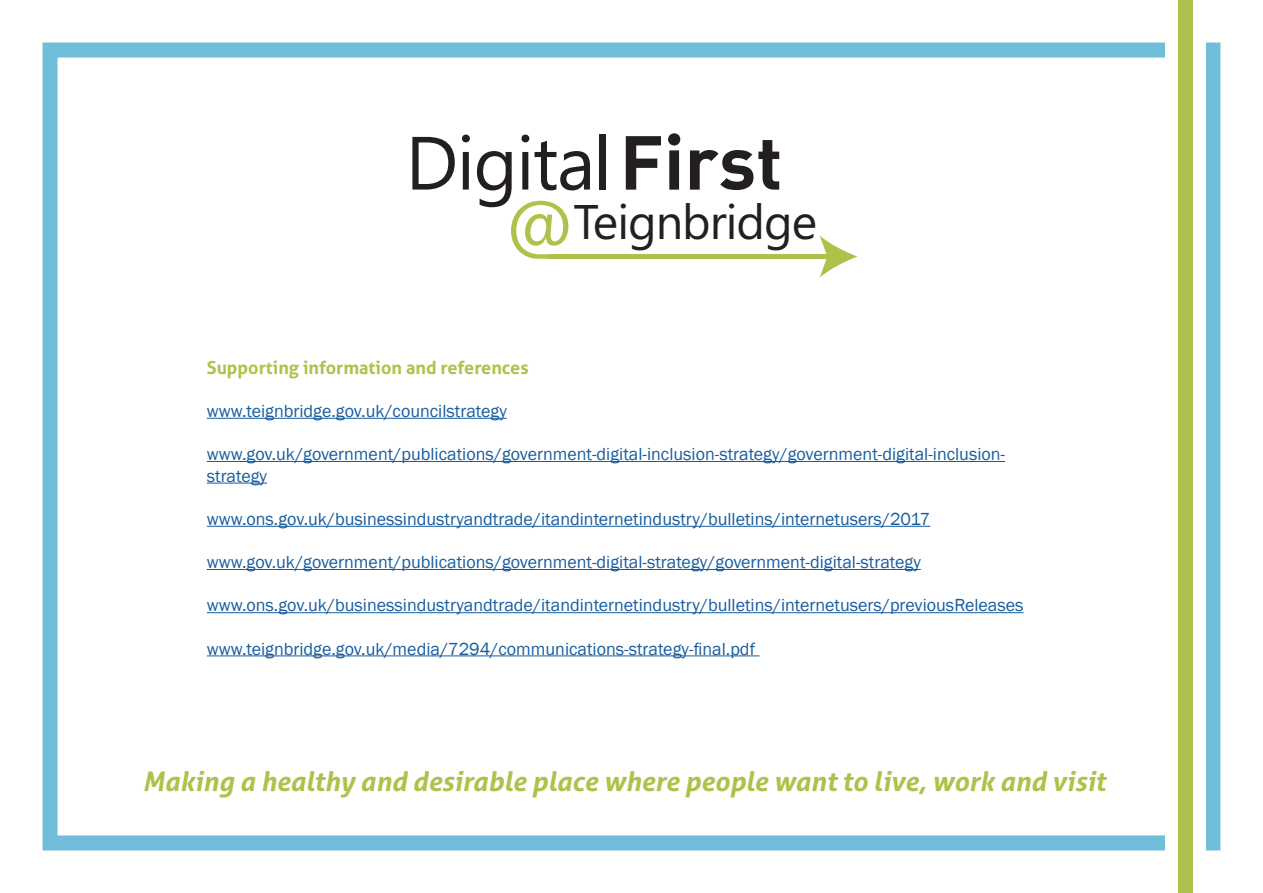
<style>
.page{position:relative;width:1263px;height:893px;background:#fff}
.page>*{position:absolute;margin:0;border:0;box-sizing:border-box;transform-origin:0 0}
.t1{font:75px "DIN Bold Alternate";color:#231f20}
.t2{font:48.6px "Segoe UI Symbol";color:#231f20}
.Sub-heading{font:italic 700 27px "Aller";color:#aec24b}
.t3{font:18px/21.6px "Franklin Gothic";color:#175d9e}
.t4{font:700 18px "Aller";color:#aec24b}
</style>
<div class="page">
<div style="left:43px;top:43px;width:1177px;height:807px;border:15px solid #71bedb"></div>
<div style="left:1165px;top:0;width:40px;height:893px;background:#fff"></div>
<div style="left:1178px;top:0;width:15px;height:893px;background:#aec24b"></div>
<div style="left:547px;top:254px;width:284px;height:5px;background:#aec24b"></div>
<hr style="left:207px;top:418px;width:300px;height:1px;background:#175d9e">
<hr style="left:207px;top:461px;width:798px;height:1px;background:#175d9e">
<hr style="left:207px;top:483px;width:60px;height:1px;background:#175d9e">
<hr style="left:207px;top:526px;width:723px;height:1px;background:#175d9e">
<hr style="left:207px;top:569px;width:714px;height:1px;background:#175d9e">
<hr style="left:207px;top:612px;width:816px;height:1px;background:#175d9e">
<hr style="left:207px;top:655px;width:552px;height:1px;background:#175d9e">
<svg style="left:511px;top:200px;width:58px;height:59px"></svg>
<svg style="left:819px;top:235px;width:38px;height:43px"></svg>
<p class="t1" style="left:533px;top:113px;width:251px">▼ ●First</p>
<p class="t2" style="left:656px;top:185px;width:29px">■</p>
<p class="t4" style="left:207px;top:356px;width:323px">Supporting information and references</p>
<p class="t3" style="left:207px;top:400px;width:301px">www.teignbridge.gov.uk/councilstrategy</p>
<p class="t3" style="left:207px;top:444px;width:800px">www.gov.uk/government/publications/government-digital-inclusion-strategy/government-digital-inclusion&shy;strategy</p>
<p class="t3" style="left:207px;top:508px;width:725px">www.ons.gov.uk/businessindustryandtrade/itandinternetindustry/bulletins/internetusers/2017</p>
<p class="t3" style="left:207px;top:552px;width:715px">www.gov.uk/government/publications/government-digital-strategy/government-digital-strategy</p>
<p class="t3" style="left:207px;top:595px;width:818px">www.ons.gov.uk/businessindustryandtrade/itandinternetindustry/bulletins/internetusers/previousReleases</p>
<p class="t3" style="left:207px;top:638px;width:550px">www.teignbridge.gov.uk/media/7294/communications-strategy-final.pdf</p>
<p class="Sub-heading" style="left:143px;top:764px;width:964px">Making a healthy and desirable place where people want to live, work and visit</p>
</div>
